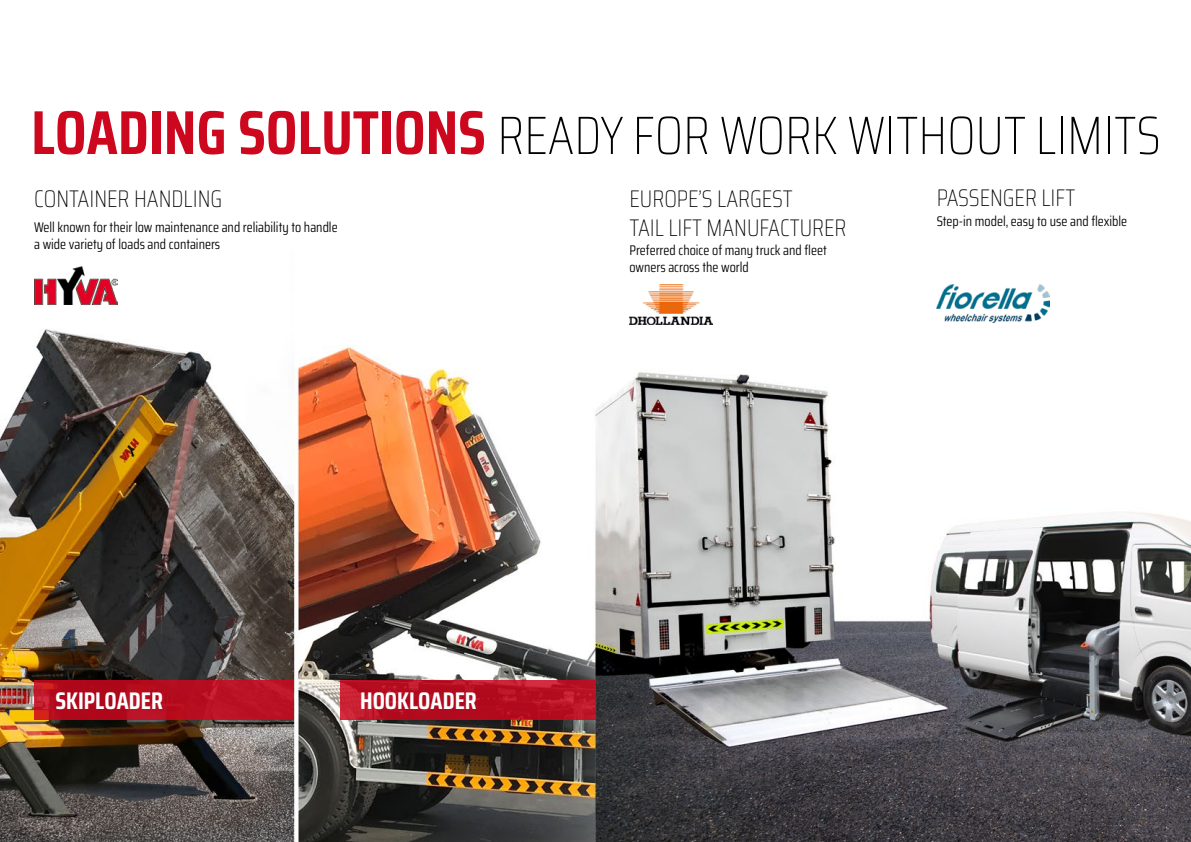
<style>
.page{position:relative;width:1191px;height:842px;background:#fff}
.page>*{position:absolute;margin:0;border:0;box-sizing:border-box;transform-origin:0 0}
.t1{font:100 54px "Saira Condensed";color:#000}
.t2{font:100 24px/28.8px "Saira Condensed";color:#000}
.t3{font:700 24px "Saira Condensed";color:#fff}
.t4{font:14px/16.8px "Saira Condensed";color:#000}
.s1{font-weight:700;font-size:62px;color:#cd071e}
</style>
<div class="page">
<img style="left:0;top:279px;width:1191px;height:563px">
<img style="left:34px;top:266px;width:83px;height:38px">
<img style="left:629px;top:285px;width:83px;height:39px">
<img style="left:936px;top:285px;width:113px;height:37px">
<div style="left:34px;top:680px;width:260px;height:40px;background:#b70e20"></div>
<svg style="left:340px;top:680px;width:255px;height:40px;background:#b81124"></svg>
<h1 class="t1" style="left:31px;top:91px;width:1131px"><span class="s1">LOADING SOLUTIONS</span> READY FOR WORK WITHOUT LIMITS</h1>
<h2 class="t2" style="left:629px;top:183px;width:218px">EUROPE’S LARGEST<br>TAIL LIFT MANUFACTURER</h2>
<h2 class="t2" style="left:34px;top:183px;width:190px">CONTAINER HANDLING</h2>
<h2 class="t2" style="left:936px;top:182px;width:140px">PASSENGER LIFT</h2>
<p class="t4" style="left:936px;top:212px;width:192px">Step-in model, easy to use and flexible</p>
<p class="t4" style="left:34px;top:218px;width:305px">Well known for their low maintenance and reliability to handle a wide variety of loads and containers</p>
<p class="t4" style="left:629px;top:241px;width:199px">Preferred choice of many truck and fleet owners across the world</p>
<h2 class="t3" style="left:56px;top:681px;width:109px">SKIPLOADER</h2>
<h2 class="t3" style="left:360px;top:681px;width:118px">HOOKLOADER</h2>
</div>
